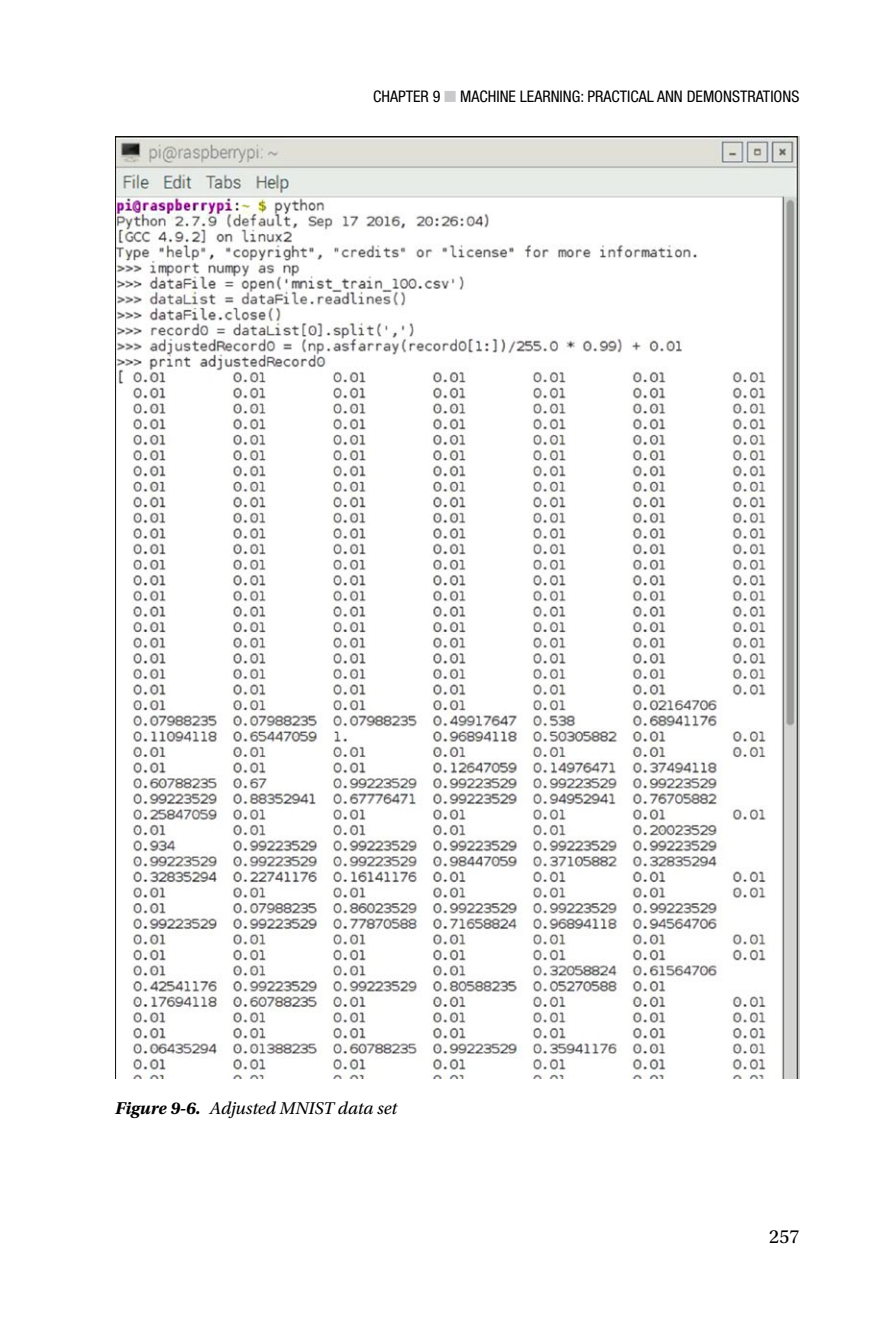
<style>
.page{position:relative;width:879px;height:1333px;background:#fff}
.page>*{position:absolute;margin:0;border:0;box-sizing:border-box;transform-origin:0 0}
.t1{font:20px "Mfnclp Sljksg Utopia Std";color:#000}
.t2{font:italic 18px "Mmldcf Bvpfqc Utopia Std";color:#000}
.t3{font:condensed 16px "Dylqrc Jrxcqx Helvetica Neue";color:#000}
.s1{color:#c9cacb}
.s2{font-family:"Wywxlr Dqkqqm Utopia Std";font-weight:700}
</style>
<div class="page">
<img style="left:115px;top:136px;width:684px;height:942px">
<p class="t3" style="left:373px;top:87px;width:294px">CHAPTER 9 <span class="s1">■</span> MACHINE LEARNING: PRACTICAL ANN</p>
<p class="t3" style="left:687px;top:87px;width:114px">DEMONSTRATIONS</p>
<p class="t2" style="left:115px;top:1097px;width:283px"><span class="s2">Figure 9-6.</span> Adjusted MNIST data set</p>
<p class="t1" style="left:769px;top:1225px;width:32px">257</p>
</div>
